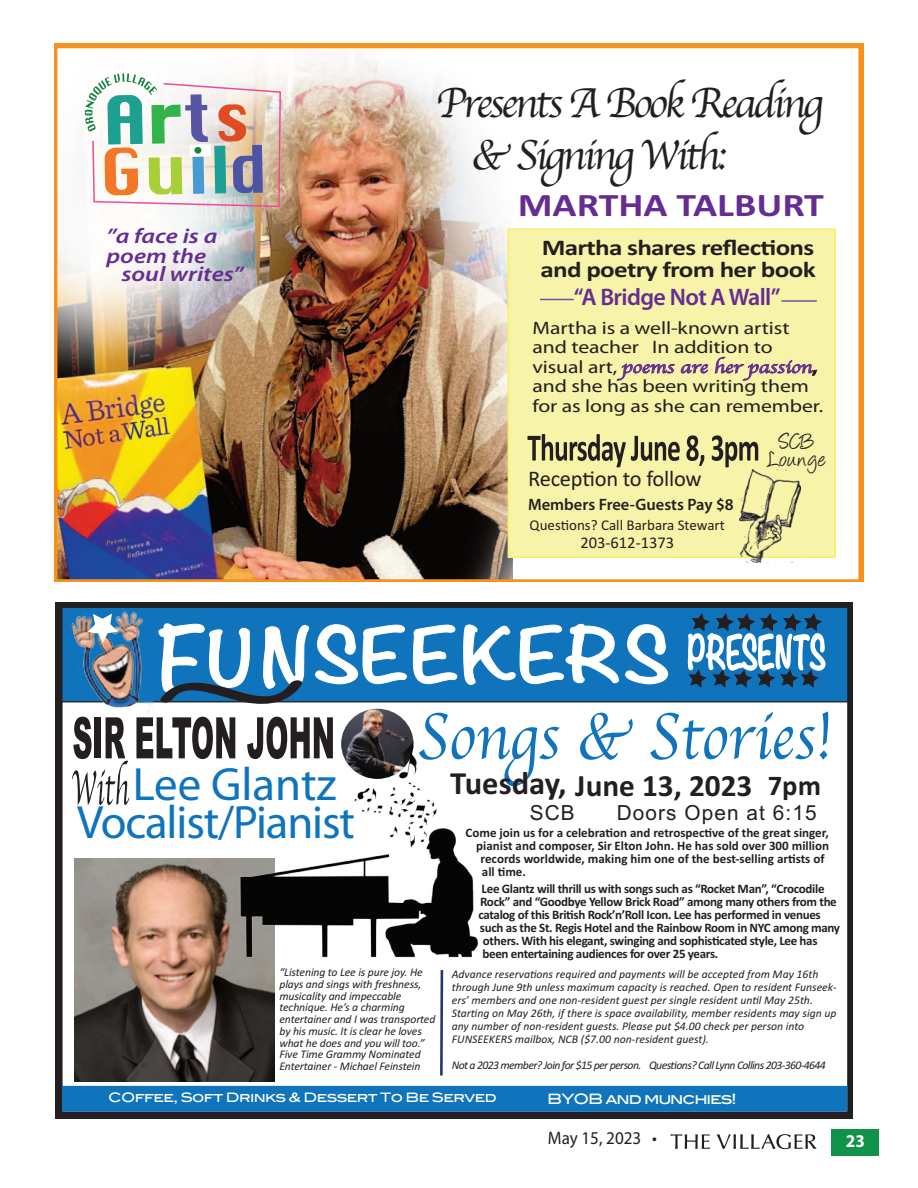
<style>
.page{position:relative;width:918px;height:1188px;background:#fff}
.page>*{position:absolute;margin:0;border:0;box-sizing:border-box;transform-origin:0 0}
.t1{font:46.95px "Myriad Pro";letter-spacing:-.025em;color:#1074bc}
.t2{font:46.95px "Myriad Pro";color:#1074bc}
.t3{font:43.5px/52.2px "Apple Chancery";letter-spacing:-.075em;color:#231f20}
.t4{font:700 33px "Calibri";color:#652d91;scale:1.21 1}
.t5{font:700 32.55px "Calibri";color:#231f20}
.t6{font:700 31.2px "Calibri";color:#231f20}
.t7{font:700 28.65px "Calibri";color:#231f20}
.t8{font:25.5px/18px "Angelina";letter-spacing:.035em;color:#231f20;text-align:center}
.t9{font:600 24px "Myriad Pro";letter-spacing:-.025em;color:#652d91}
.t10{font:700 22.5px/22.5px "Calibri";letter-spacing:-.025em;color:#231f20;scale:1.21 1}
.t11{font:22.5px "Calibri";letter-spacing:-.01em;color:#231f20}
.t12{font:italic 600 21px/19.5px "Myriad Pro";color:#652d91;scale:1.21 1}
.t13{font:20.85px "Arial";letter-spacing:.05em;color:#231f20}
.t14{font:18px/19.5px "Myriad Pro";letter-spacing:-.005em;color:#231f20;scale:1.21 1}
.t15{font:18px "Myriad Pro";letter-spacing:-.005em;color:#231f20;scale:.95 1}
.t16{font:700 18px "Myriad Pro";color:#fff;scale:.95 1}
.t17{font:600 16.5px "Myriad Pro";color:#231f20}
.t18{font:16.5px "Calibri";color:#231f20}
.t19{font:15px "Calibri";color:#231f20}
.t20{font:14.4px "Blair Md ITCTT Medium";letter-spacing:-.075em;color:#fff}
.t21{font:700 13.05px "Calibri";letter-spacing:-.025em;color:#231f20}
.t22{font:700 13.05px "Calibri";color:#231f20}
.t23{font:13.05px "Blair Md ITCTT Medium";letter-spacing:-.05em;color:#fff}
.t24{font:italic 11.7px/11.7px "Calibri";letter-spacing:-.005em;color:#231f20}
.t25{font:italic 11.7px "Calibri";letter-spacing:-.05em;color:#231f20}
.s1{font-family:"Apple Chancery";color:#652d91}
</style>
<div class="page">
<div style="left:832px;top:1129px;width:47px;height:27px;background:#109248"></div>
<svg style="left:671px;top:1134px;width:146px;height:15px"></svg>
<img style="left:54px;top:44px;width:810px;height:538px">
<svg style="left:55px;top:602px;width:797px;height:516px"></svg>
<div style="left:62px;top:1086px;width:785px;height:26px;background:#1074bc;border:1px solid #1074bc"></div>
<svg style="left:72px;top:717px;width:57px;height:88px"></svg>
<img style="left:75px;top:859px;width:199px;height:223px">
<svg style="left:136px;top:531px;width:692px;height:547px"></svg>
<img style="left:232px;top:692px;width:262px;height:283px">
<img style="left:60px;top:604px;width:58px;height:93px">
<img style="left:341px;top:709px;width:73px;height:70px;border-radius:50%">
<p class="t3" style="left:471px;top:81px;width:353px;text-indent:-35px">Presents A Book Reading &amp; Signing With:</p>
<p class="t12" style="left:106px;top:226px;width:93px">”a face is a poem the</p>
<p class="t12" style="left:122px;top:264px;width:103px">soul writes”</p>
<p class="t2" style="left:133px;top:766px;width:205px">Lee Glantz</p>
<p class="t4" style="left:518px;top:185px;width:255px">MARTHA TALBURT</p>
<p class="t10" style="left:540px;top:238px;width:229px">Martha shares reflec琀ons and poetry from her book</p>
<p class="t14" style="left:533px;top:320px;width:242px">Martha is a well-known artist and teacher In addition to visual art, <span class="s1">poems are her passion</span>, and she has been writing them for as long as she can remember.</p>
<p class="t8" style="left:768px;top:429px;width:60px">SCB<br>Lounge</p>
<p class="t11" style="left:528px;top:469px;width:175px">Recep琀on to follow</p>
<p class="t17" style="left:528px;top:498px;width:207px">Members Free-Guests Pay $8</p>
<p class="t19" style="left:530px;top:519px;width:197px">Ques琀ons? Call Barbara Stewart</p>
<p class="t18" style="left:580px;top:533px;width:95px">203-612-1373</p>
<p class="t9" style="left:574px;top:288px;width:208px">“A Bridge Not A Wall”</p>
<p class="t5" style="left:450px;top:770px;width:118px">Tuesday,</p>
<p class="t6" style="left:575px;top:772px;width:179px">June 13, 2023</p>
<p class="t7" style="left:768px;top:774px;width:55px">7pm</p>
<p class="t1" style="left:77px;top:804px;width:279px">Vocalist/Pianist</p>
<p class="t13" style="left:530px;top:805px;width:46px">SCB</p>
<p class="t13" style="left:617px;top:805px;width:201px">Doors Open at 6:15</p>
<p class="t22" style="left:466px;top:827px;width:365px">Come join us for a celebra琀on and retrospec琀ve of the great singer,</p>
<p class="t22" style="left:476px;top:840px;width:354px">pianist and composer, Sir Elton John. He has sold over 300 million</p>
<p class="t22" style="left:481px;top:853px;width:345px">records worldwide, making him one of the best-selling ar琀sts of</p>
<p class="t21" style="left:482px;top:866px;width:46px">all 琀me.</p>
<p class="t24" style="left:279px;top:968px;width:157px">“Listening to Lee is pure joy. He plays and sings with freshness, musicality and impeccable technique. He’s a charming entertainer and I was transported by his music. It is clear he loves what he does and you will too.”<br>Five Time Grammy Nominated<br>Entertainer - Michael Feinstein</p>
<p class="t21" style="left:482px;top:883px;width:344px">Lee Glantz will thrill us with songs such as “Rocket Man”, “Crocodile</p>
<p class="t21" style="left:480px;top:896px;width:358px">Rock” and “Goodbye Yellow Brick Road” among many others from the</p>
<p class="t21" style="left:478px;top:909px;width:344px">catalog of this Bri琀sh Rock’n’Roll Icon. Lee has performed in venues</p>
<p class="t21" style="left:480px;top:922px;width:362px">such as the St. Regis Hotel and the Rainbow Room in NYC among many</p>
<p class="t21" style="left:483px;top:935px;width:336px">others. With his elegant, swinging and sophis琀cated style, Lee has</p>
<p class="t21" style="left:483px;top:948px;width:237px">been entertaining audiences for over 25 years.</p>
<p class="t24" style="left:452px;top:969px;width:387px;line-height:13px">Advance reserva琀ons required and payments will be accepted from May 16th through June 9th unless maximum capacity is reached. Open to resident Funseek&shy;ers’ members and one non-resident guest per single resident un琀l May 25th.<br>Star琀ng on May 26th, if there is space availability, member residents may sign up any number of non-resident guests. Please put $4.00 check per person into FUNSEEKERS mailbox, NCB ($7.00 non-resident guest).</p>
<p class="t25" style="left:452px;top:1060px;width:376px">Not a 2023 member? Join for $15 per person. Ques琀ons? Call Lynn Collins 203-360-4644</p>
<p class="t23" style="left:108px;top:1090px;width:390px">COffee, Soft Drinks &amp; Dessert To Be Served</p>
<p class="t20" style="left:547px;top:1091px;width:191px">BYOB and munchies!</p>
<p class="t15" style="left:548px;top:1131px;width:116px">May 15, 2023 •</p>
<p class="t16" style="left:846px;top:1134px;width:21px">23</p>
</div>
